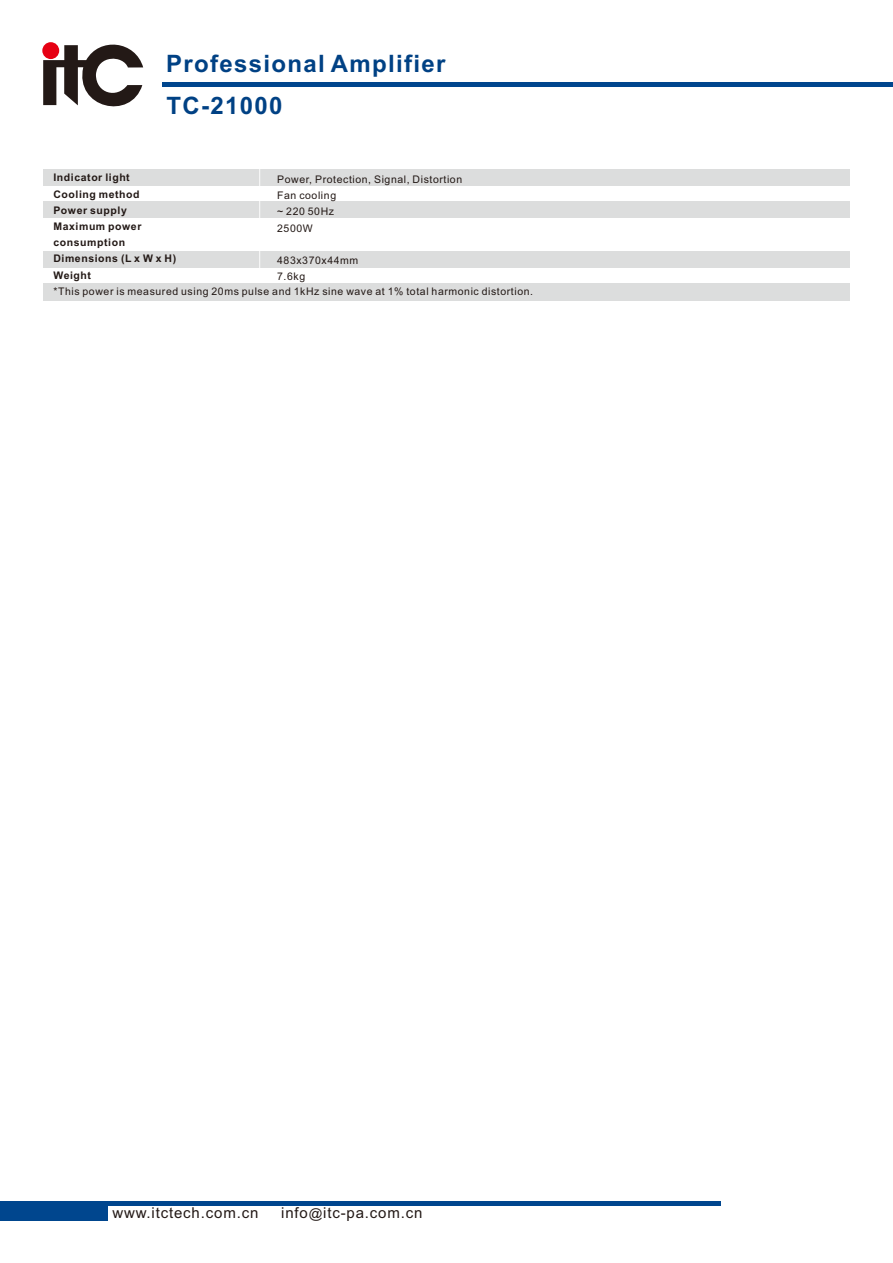
<style>
.page{position:relative;width:893px;height:1263px;background:#fff}
.page>*{position:absolute;margin:0;border:0;box-sizing:border-box;transform-origin:0 0}
.t1{font:700 24px/42.2px "Arial";letter-spacing:.055em;color:#004184}
.t2{font:15px "Arial";letter-spacing:.055em;color:#231916}
.t3{font:10.5px/16.2px "Arial";letter-spacing:.055em;color:#231916}
.t4{font:700 10.5px/16.2px "Arial";letter-spacing:.055em;color:#231916}
.s1{font-size:13.5px}
</style>
<div class="page">
<hr style="left:0;top:1202px;width:720px;height:4px;background:#00468e">
<div style="left:0;top:1202px;width:108px;height:18px;background:#00468e"></div>
<hr style="left:163px;top:82px;width:730px;height:4px;background:#00468e">
<svg style="left:43px;top:42px;width:100px;height:65px"></svg>
<div style="left:44px;top:201px;width:806px;height:17px;background:#dcdddd"></div>
<div style="left:44px;top:251px;width:806px;height:16px;background:#dcdddd"></div>
<div style="left:44px;top:283px;width:806px;height:17px;background:#dcdddd"></div>
<div style="left:44px;top:169px;width:806px;height:17px;background:#dcdddd"></div>
<hr style="left:259px;top:164px;width:1px;height:112px;background:#fff">
<h1 class="t1" style="left:166px;top:45px;width:281px">Professional Amplifier<br>TC-21000</h1>
<p class="t4" style="left:53px;top:171px;width:124px">Indicator light<br>Cooling method<br>Power supply<br>Maximum power consumption<br>Dimensions (L x W x H)<br>Weight</p>
<p class="t3" style="left:53px;top:284px;width:481px">*This power is measured using 20ms pulse and 1kHz sine wave at 1% total harmonic distortion.</p>
<p class="t3" style="left:277px;top:172px;width:187px">Power, Protection, Signal, Distortion<br>Fan cooling<br>~ 220 50Hz<br>2500W</p>
<p class="t3" style="left:277px;top:253px;width:83px">483x370x44mm<br>7.6kg</p>
<h2 class="t2" style="left:112px;top:1207px;width:147px">www.itctech.com.cn</h2>
<h2 class="t2" style="left:281px;top:1207px;width:143px">info<span class="s1">@</span>itc-pa.com.cn</h2>
</div>
